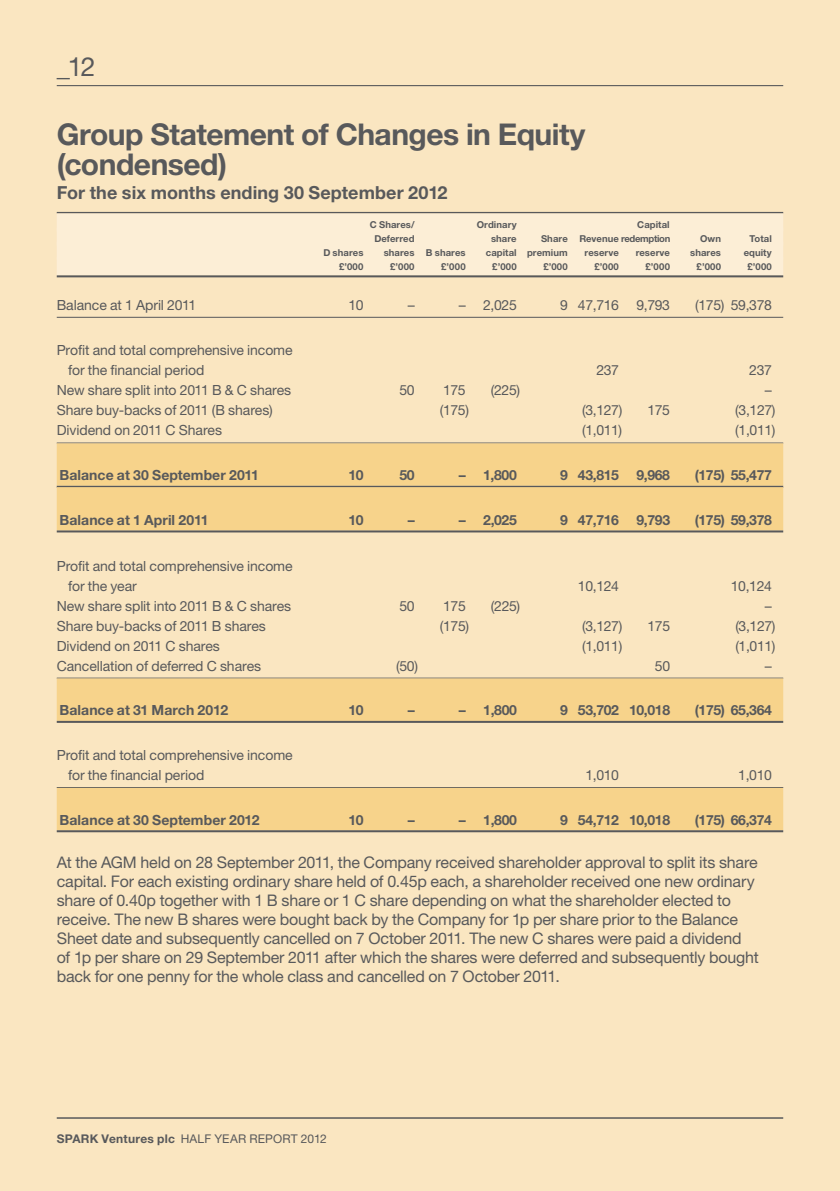
<style>
.page{position:relative;width:840px;height:1191px;background:#fff}
.page>*{position:absolute;margin:0;border:0;box-sizing:border-box;transform-origin:0 0}
.t1{font:700 30px/30px "Helvetica Neue LT Std";letter-spacing:-.02em;color:#58595b}
.t2{font:26.4px "Helvetica Neue LT Std";color:#58595b}
.t3{font:700 18px "Helvetica Neue LT Std";letter-spacing:.005em;color:#58595b}
.t4{font:16px/19px "Helvetica Neue LT Std";letter-spacing:-.01em;color:#58595b}
.t5{font:14px/20px "Helvetica Neue LT Std";letter-spacing:-.01em;color:#58595b}
.t6{font:700 14px "Helvetica Neue LT Std";letter-spacing:-.015em;color:#58595b}
.t7{font:12px "Helvetica Neue LT Std";letter-spacing:.015em;color:#58595b}
.t8{font:700 9.6px "Helvetica Neue LT Std";letter-spacing:.01em;color:#58595b}
.t9{font:700 9.6px "Helvetica Neue LT Std";letter-spacing:-.01em;color:#58595b}
.s1{font-weight:700}
</style>
<div class="page">
<div style="left:0;top:0;width:839px;height:1191px;background:#fae6c1"></div>
<hr style="left:839px;top:0;width:1px;height:1191px;background:#fae6c1">
<hr style="left:57px;top:1117px;width:725px;height:1px;background:#58595b">
<hr style="left:57px;top:85px;width:725px;height:1px;background:#58595b">
<hr style="left:57px;top:212px;width:725px;height:1px;background:#58595b">
<div style="left:57px;top:213px;width:725px;height:18px;background:#fceed6"></div>
<div style="left:57px;top:227px;width:725px;height:18px;background:#fceed6"></div>
<div style="left:57px;top:241px;width:725px;height:18px;background:#fceed6"></div>
<div style="left:57px;top:257px;width:725px;height:18px;background:#fceed6"></div>
<hr style="left:57px;top:275px;width:725px;height:2px;background:#58595b">
<hr style="left:57px;top:317px;width:725px;height:1px;background:#58595b">
<hr style="left:57px;top:442px;width:725px;height:1px;background:#58595b">
<div style="left:57px;top:443px;width:725px;height:43px;background:#f7d38b"></div>
<hr style="left:57px;top:486px;width:725px;height:2px;background:#58595b">
<div style="left:57px;top:487px;width:725px;height:43px;background:#f7d38b"></div>
<hr style="left:57px;top:530px;width:725px;height:2px;background:#58595b">
<hr style="left:57px;top:677px;width:725px;height:1px;background:#58595b">
<div style="left:57px;top:678px;width:725px;height:43px;background:#f7d38b"></div>
<hr style="left:57px;top:721px;width:725px;height:2px;background:#58595b">
<hr style="left:57px;top:787px;width:725px;height:1px;background:#58595b">
<div style="left:57px;top:788px;width:725px;height:42px;background:#f7d38b"></div>
<hr style="left:57px;top:830px;width:725px;height:2px;background:#58595b">
<h2 class="t2" style="left:57px;top:50px;width:40px">_12</h2>
<h1 class="t1" style="left:57px;top:119px;width:530px">Group Statement of Changes in Equity (condensed)</h1>
<p class="t3" style="left:57px;top:181px;width:392px">For the six months ending 30 September 2012</p>
<p class="t8" style="left:369px;top:218px;width:46px">C Shares/</p>
<p class="t8" style="left:476px;top:218px;width:41px">Ordinary</p>
<p class="t8" style="left:637px;top:218px;width:34px">Capital</p>
<p class="t8" style="left:374px;top:232px;width:42px">Deferred</p>
<p class="t8" style="left:490px;top:232px;width:27px">share</p>
<p class="t9" style="left:540px;top:232px;width:131px">Share Revenue redemption</p>
<p class="t8" style="left:699px;top:232px;width:22px">Own</p>
<p class="t8" style="left:749px;top:232px;width:24px">Total</p>
<p class="t8" style="left:323px;top:246px;width:42px">D shares</p>
<p class="t8" style="left:383px;top:246px;width:83px">shares B shares</p>
<p class="t8" style="left:485px;top:246px;width:83px">capital premium</p>
<p class="t8" style="left:584px;top:246px;width:36px">reserve</p>
<p class="t8" style="left:635px;top:246px;width:36px">reserve</p>
<p class="t8" style="left:689px;top:246px;width:32px">shares</p>
<p class="t8" style="left:743px;top:246px;width:30px">equity</p>
<p class="t8" style="left:339px;top:260px;width:26px">£’000</p>
<p class="t8" style="left:390px;top:260px;width:26px">£’000</p>
<p class="t8" style="left:441px;top:260px;width:26px">£’000</p>
<p class="t8" style="left:492px;top:260px;width:26px">£’000</p>
<p class="t8" style="left:543px;top:260px;width:26px">£’000</p>
<p class="t8" style="left:594px;top:260px;width:26px">£’000</p>
<p class="t8" style="left:645px;top:260px;width:26px">£’000</p>
<p class="t8" style="left:696px;top:260px;width:26px">£’000</p>
<p class="t8" style="left:747px;top:260px;width:26px">£’000</p>
<p class="t5" style="left:57px;top:294px;width:141px">Balance at 1 April 2011</p>
<p class="t5" style="left:348px;top:294px;width:17px">10</p>
<p class="t5" style="left:407px;top:294px;width:8px">–</p>
<p class="t5" style="left:458px;top:294px;width:60px">– 2,025</p>
<p class="t5" style="left:560px;top:294px;width:111px">9 47,716 9,793</p>
<p class="t5" style="left:694px;top:294px;width:78px">(175) 59,378</p>
<p class="t5" style="left:68px;top:340px;width:226px;text-indent:-11px">Profit and total comprehensive income for the financial period</p>
<p class="t5" style="left:596px;top:360px;width:24px">237</p>
<p class="t5" style="left:748px;top:360px;width:24px">237</p>
<p class="t5" style="left:57px;top:380px;width:236px">New share split into 2011 B &amp; C shares</p>
<p class="t5" style="left:399px;top:380px;width:17px">50</p>
<p class="t5" style="left:443px;top:380px;width:24px">175</p>
<p class="t5" style="left:490px;top:380px;width:31px">(225)</p>
<p class="t5" style="left:764px;top:380px;width:8px">–</p>
<p class="t5" style="left:57px;top:400px;width:217px">Share buy-backs of 2011 (B shares)</p>
<p class="t5" style="left:439px;top:400px;width:31px">(175)</p>
<p class="t5" style="left:581px;top:400px;width:42px">(3,127)</p>
<p class="t5" style="left:647px;top:400px;width:24px">175</p>
<p class="t5" style="left:734px;top:400px;width:42px">(3,127)</p>
<p class="t5" style="left:57px;top:420px;width:167px">Dividend on 2011 C Shares</p>
<p class="t5" style="left:581px;top:420px;width:42px">(1,011)</p>
<p class="t5" style="left:734px;top:420px;width:42px">(1,011)</p>
<p class="t6" style="left:60px;top:466px;width:201px">Balance at 30 September 2011</p>
<p class="t6" style="left:348px;top:466px;width:17px">10</p>
<p class="t6" style="left:399px;top:466px;width:17px">50</p>
<p class="t6" style="left:458px;top:466px;width:60px">– 1,800</p>
<p class="t6" style="left:560px;top:466px;width:111px">9 43,815 9,968</p>
<p class="t6" style="left:694px;top:466px;width:79px">(175) 55,477</p>
<p class="t6" style="left:60px;top:511px;width:150px">Balance at 1 April 2011</p>
<p class="t6" style="left:348px;top:511px;width:17px">10</p>
<p class="t6" style="left:407px;top:511px;width:8px">–</p>
<p class="t6" style="left:458px;top:511px;width:60px">– 2,025</p>
<p class="t6" style="left:560px;top:511px;width:111px">9 47,716 9,793</p>
<p class="t6" style="left:694px;top:511px;width:79px">(175) 59,378</p>
<p class="t5" style="left:68px;top:555px;width:226px;text-indent:-11px">Profit and total comprehensive income for the year</p>
<p class="t5" style="left:577px;top:575px;width:43px">10,124</p>
<p class="t5" style="left:730px;top:575px;width:43px">10,124</p>
<p class="t5" style="left:57px;top:595px;width:236px">New share split into 2011 B &amp; C shares</p>
<p class="t5" style="left:399px;top:595px;width:17px">50</p>
<p class="t5" style="left:443px;top:595px;width:24px">175</p>
<p class="t5" style="left:490px;top:595px;width:31px">(225)</p>
<p class="t5" style="left:764px;top:595px;width:8px">–</p>
<p class="t5" style="left:57px;top:615px;width:210px">Share buy-backs of 2011 B shares</p>
<p class="t5" style="left:439px;top:615px;width:31px">(175)</p>
<p class="t5" style="left:581px;top:615px;width:42px">(3,127)</p>
<p class="t5" style="left:647px;top:615px;width:24px">175</p>
<p class="t5" style="left:735px;top:615px;width:42px">(3,127)</p>
<p class="t5" style="left:57px;top:635px;width:165px">Dividend on 2011 C shares</p>
<p class="t5" style="left:581px;top:635px;width:42px">(1,011)</p>
<p class="t5" style="left:735px;top:635px;width:42px">(1,011)</p>
<p class="t5" style="left:57px;top:655px;width:206px">Cancellation of deferred C shares</p>
<p class="t5" style="left:396px;top:655px;width:23px">(50)</p>
<p class="t5" style="left:654px;top:655px;width:17px">50</p>
<p class="t5" style="left:764px;top:655px;width:8px">–</p>
<p class="t6" style="left:60px;top:701px;width:170px">Balance at 31 March 2012</p>
<p class="t6" style="left:348px;top:701px;width:17px">10</p>
<p class="t6" style="left:407px;top:701px;width:8px">–</p>
<p class="t6" style="left:458px;top:701px;width:60px">– 1,800</p>
<p class="t6" style="left:560px;top:701px;width:111px">9 53,702 10,018</p>
<p class="t6" style="left:694px;top:701px;width:79px">(175) 65,364</p>
<p class="t5" style="left:68px;top:745px;width:226px;text-indent:-11px">Profit and total comprehensive income for the financial period</p>
<p class="t5" style="left:585px;top:765px;width:35px">1,010</p>
<p class="t5" style="left:737px;top:765px;width:35px">1,010</p>
<p class="t6" style="left:60px;top:811px;width:201px">Balance at 30 September 2012</p>
<p class="t6" style="left:348px;top:811px;width:17px">10</p>
<p class="t6" style="left:407px;top:811px;width:8px">–</p>
<p class="t6" style="left:458px;top:811px;width:60px">– 1,800</p>
<p class="t6" style="left:560px;top:811px;width:111px">9 54,712 10,018</p>
<p class="t6" style="left:694px;top:811px;width:79px">(175) 66,374</p>
<p class="t4" style="left:57px;top:853px;width:703px">At the AGM held on 28 September 2011, the Company received shareholder approval to split its share capital. For each existing ordinary share held of 0.45p each, a shareholder received one new ordinary share of 0.40p together with 1 B share or 1 C share depending on what the shareholder elected to receive. The new B shares were bought back by the Company for 1p per share prior to the Balance Sheet date and subsequently cancelled on 7 October 2011. The new C shares were paid a dividend of 1p per share on 29 September 2011 after which the shares were deferred and subsequently bought back for one penny for the whole class and cancelled on 7 October 2011.</p>
<p class="t7" style="left:57px;top:1131px;width:271px"><span class="s1">SPARK Ventures plc</span> HALF YEAR REPORT 2012</p>
</div>
